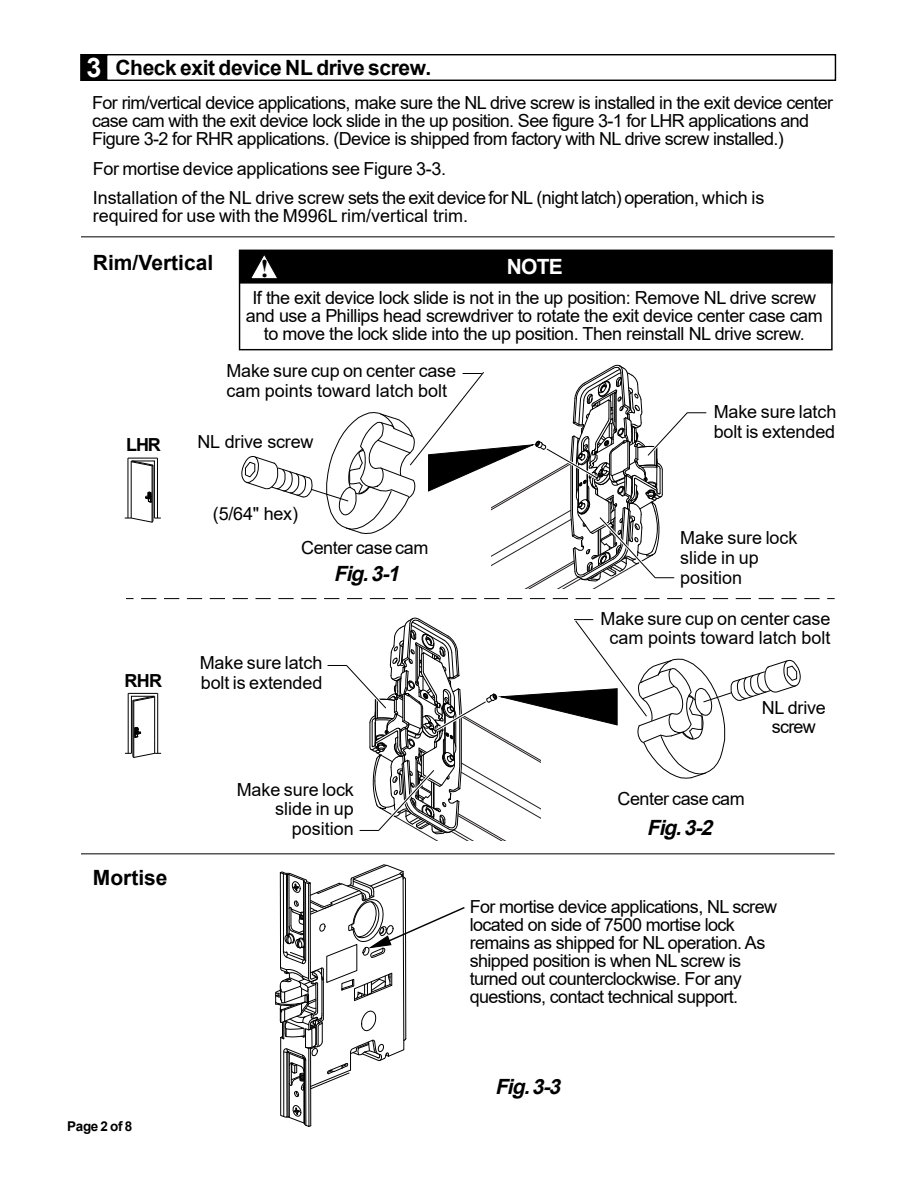
<style>
.page{position:relative;width:918px;height:1188px;background:#fff}
.page>*{position:absolute;margin:0;border:0;box-sizing:border-box;transform-origin:0 0}
.t1{font:700 25.2px "Times New Roman";color:#000}
.t2{font:700 21px "Arial";letter-spacing:-.02em;color:#000}
.t3{font:italic 700 21px "Arial";color:#000}
.t4{font:700 21px "Arial";color:#000}
.t5{font:700 21px "Arial";color:#fff}
.t6{font:18px/18px "Arial";letter-spacing:-.025em;color:#000}
.t7{font:18px/19.5px "Arial";color:#000}
.t8{font:18px "Arial";letter-spacing:-.005em;color:#000}
.t9{font:700 18px "Arial";letter-spacing:-.05em;color:#000}
.t10{font:700 13.5px "Arial";letter-spacing:-.025em;color:#000}
.s1{font-size:27px;color:#fff}
</style>
<div class="page">
<div style="left:81px;top:55px;width:25px;height:25px;background:#000"></div>
<div style="left:80px;top:54px;width:26px;height:27px;border:1px solid #000"></div>
<div style="left:106px;top:54px;width:730px;height:27px;border:1px solid #000"></div>
<svg style="left:125px;top:458px;width:36px;height:64px"></svg>
<hr style="left:157px;top:693px;width:1px;height:60px;background:#000">
<hr style="left:128px;top:693px;width:30px;height:1px;background:#000">
<hr style="left:128px;top:693px;width:1px;height:60px;background:#000">
<svg style="left:125px;top:696px;width:36px;height:62px"></svg>
<svg style="left:141px;top:598px;width:694px;height:1px"></svg>
<hr style="left:81px;top:853px;width:754px;height:1px;background:#000">
<hr style="left:81px;top:236px;width:754px;height:1px;background:#000">
<div style="left:240px;top:250px;width:592px;height:33px;background:#000"></div>
<div style="left:239px;top:250px;width:594px;height:34px;border:1px solid #000"></div>
<svg style="left:251px;top:255px;width:27px;height:24px"></svg>
<div style="left:239px;top:250px;width:594px;height:100px;border:1px solid #000"></div>
<svg style="left:275px;top:864px;width:190px;height:263px"></svg>
<svg style="left:241px;top:365px;width:465px;height:223px"></svg>
<svg style="left:328px;top:618px;width:473px;height:223px"></svg>
<p class="t2" style="left:86px;top:53px;width:347px"><span class="s1">3</span> Check exit device NL drive screw.</p>
<p class="t6" style="left:92px;top:94px;width:743px">For rim/vertical device applications, make sure the NL drive screw is installed in the exit device center case cam with the exit device lock slide in the up position. See figure 3-1 for LHR applications and<br>Figure 3-2 for RHR applications. (Device is shipped from factory with NL drive screw installed.)</p>
<p class="t6" style="left:93px;top:154px;width:673px;line-height:29.1px">For mortise device applications see Figure 3-3.<br>Installation of the NL drive screw sets the exit device forNL (night latch) operation, which is</p>
<p class="t8" style="left:93px;top:204px;width:377px">required for use with the M996L rim/vertical trim.</p>
<p class="t4" style="left:93px;top:248px;width:122px">Rim/Vertical</p>
<p class="t1" style="left:260px;top:250px;width:10px">!</p>
<p class="t5" style="left:507px;top:252px;width:58px">NOTE</p>
<p class="t6" style="left:246px;top:289px;width:579px;text-align:center">If the exit device lock slide is not in the up position: Remove NL drive screw and use a Phillips head screwdriver to rotate the exit device center case cam to move the lock slide into the up position. Then reinstall NL drive screw.</p>
<p class="t7" style="left:226px;top:361px;width:231px">Make sure cup on center case cam points toward latch bolt</p>
<p class="t9" style="left:126px;top:432px;width:36px">LHR</p>
<p class="t9" style="left:124px;top:668px;width:39px">RHR</p>
<p class="t6" style="left:198px;top:432px;width:117px">NL drive screw</p>
<p class="t6" style="left:213px;top:504px;width:87px">(5/64" hex)</p>
<p class="t6" style="left:301px;top:539px;width:129px">Center case cam</p>
<p class="t3" style="left:334px;top:559px;width:73px">Fig. 3-1</p>
<p class="t6" style="left:200px;top:653px;width:124px;line-height:19.5px">Make sure latch bolt is extended</p>
<p class="t4" style="left:93px;top:863px;width:76px">Mortise</p>
<p class="t7" style="left:237px;top:780px;width:119px;text-align:right">Make sure lock slide in up position</p>
<p class="t10" style="left:67px;top:1117px;width:67px">Page 2 of 8</p>
<p class="t6" style="left:714px;top:402px;width:124px;line-height:19.5px">Make sure latch bolt is extended</p>
<p class="t7" style="left:680px;top:528px;width:119px">Make sure lock slide in up position</p>
<p class="t7" style="left:601px;top:608px;width:231px;text-align:center">Make sure cup on center case cam points toward latch bolt</p>
<p class="t6" style="left:762px;top:698px;width:66px;line-height:19.5px;text-align:center">NL drive screw</p>
<p class="t6" style="left:618px;top:790px;width:129px">Center case cam</p>
<p class="t3" style="left:647px;top:812px;width:73px">Fig. 3-2</p>
<p class="t6" style="left:470px;top:897px;width:309px">For mortise device applications, NL screw located on side of 7500 mortise lock remains as shipped for NL operation. As shipped position is when NL screw is turned out counterclockwise. For any questions, contact technical support.</p>
<p class="t3" style="left:495px;top:1071px;width:73px">Fig. 3-3</p>
</div>
